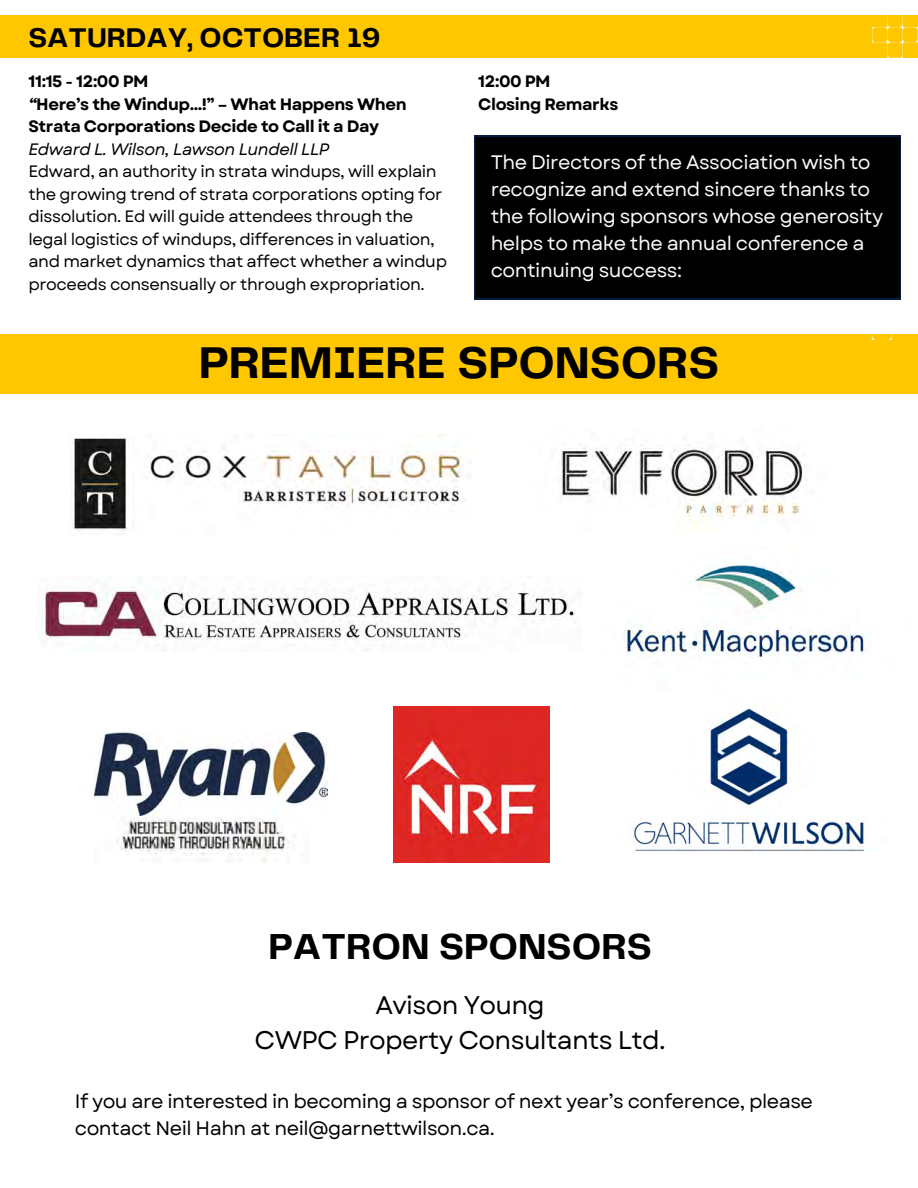
<style>
.page{position:relative;width:918px;height:1188px;background:#fff}
.page>*{position:absolute;margin:0;border:0;box-sizing:border-box;transform-origin:0 0}
.t1{font:700 46.05px "Telegraf";color:#000}
.t2{font:700 37.5px "Telegraf";color:#000}
.t3{font:700 28.05px "Telegraf";color:#000}
.t4{font:25.5px/34.8px "Garet";letter-spacing:-.025em;color:#000;text-align:center}
.t5{font:19.5px/27px "Garet";letter-spacing:-.025em;color:#fbfcfc}
.t6{font:19.5px/27px "Garet";letter-spacing:-.025em;color:#000}
.t7{font:16.5px/22.5px "Garet";letter-spacing:-.025em;color:#000}
.t8{font:700 16.5px/22.5px "Garet";letter-spacing:-.025em;color:#000}
.t9{font:italic 16.5px "Garet";letter-spacing:-.025em;color:#000}
.s1{font-style:italic}
</style>
<div class="page">
<div style="left:0;top:334px;width:918px;height:59px;background:#ffc700"></div>
<svg style="left:852px;top:299px;width:49px;height:41px"></svg>
<img style="left:72px;top:435px;width:399px;height:99px">
<img style="left:561px;top:445px;width:246px;height:87px">
<img style="left:623px;top:563px;width:245px;height:95px">
<img style="left:41px;top:576px;width:534px;height:70px">
<img style="left:117px;top:818px;width:177px;height:44px">
<div style="left:474px;top:136px;width:427px;height:163px;background:#000"></div>
<img style="left:634px;top:708px;width:232px;height:143px">
<img style="left:94px;top:732px;width:233px;height:84px">
<img style="left:393px;top:706px;width:157px;height:157px">
<div style="left:0;top:15px;width:918px;height:43px;background:#ffc700"></div>
<svg style="left:872px;top:15px;width:46px;height:43px"></svg>
<p class="t3" style="left:28px;top:26px;width:353px">SATURDAY, OCTOBER 19</p>
<p class="t8" style="left:28px;top:70px;width:122px">11:15 - 12:00 PM</p>
<p class="t8" style="left:28px;top:93px;width:380px"><span class="s1">“</span>Here’s the Windup…!” – What Happens When<br>Strata Corporations Decide to Call it a Day</p>
<p class="t9" style="left:28px;top:137px;width:303px">Edward L. Wilson, Lawson Lundell LLP</p>
<p class="t7" style="left:28px;top:160px;width:420px">Edward, an authority in strata windups, will explain the growing trend of strata corporations opting for dissolution. Ed will guide attendees through the legal logistics of windups, differences in valuation, and market dynamics that affect whether a windup proceeds consensually or through expropriation.</p>
<h2 class="t8" style="left:478px;top:70px;width:142px">12:00 PM<br>Closing Remarks</h2>
<p class="t5" style="left:491px;top:148px;width:394px">The Directors of the Association wish to recognize and extend sincere thanks to the following sponsors whose generosity helps to make the annual conference a continuing success:</p>
<h1 class="t1" style="left:199px;top:343px;width:522px">PREMIERE SPONSORS</h1>
<p class="t2" style="left:269px;top:930px;width:385px">PATRON SPONSORS</p>
<p class="t4" style="left:255px;top:988px;width:413px">Avison Young<br>CWPC Property Consultants Ltd.</p>
<p class="t6" style="left:75px;top:1088px;width:740px">If you are interested in becoming a sponsor of next year’s conference, please contact Neil Hahn at neil@garnettwilson.ca.</p>
</div>
